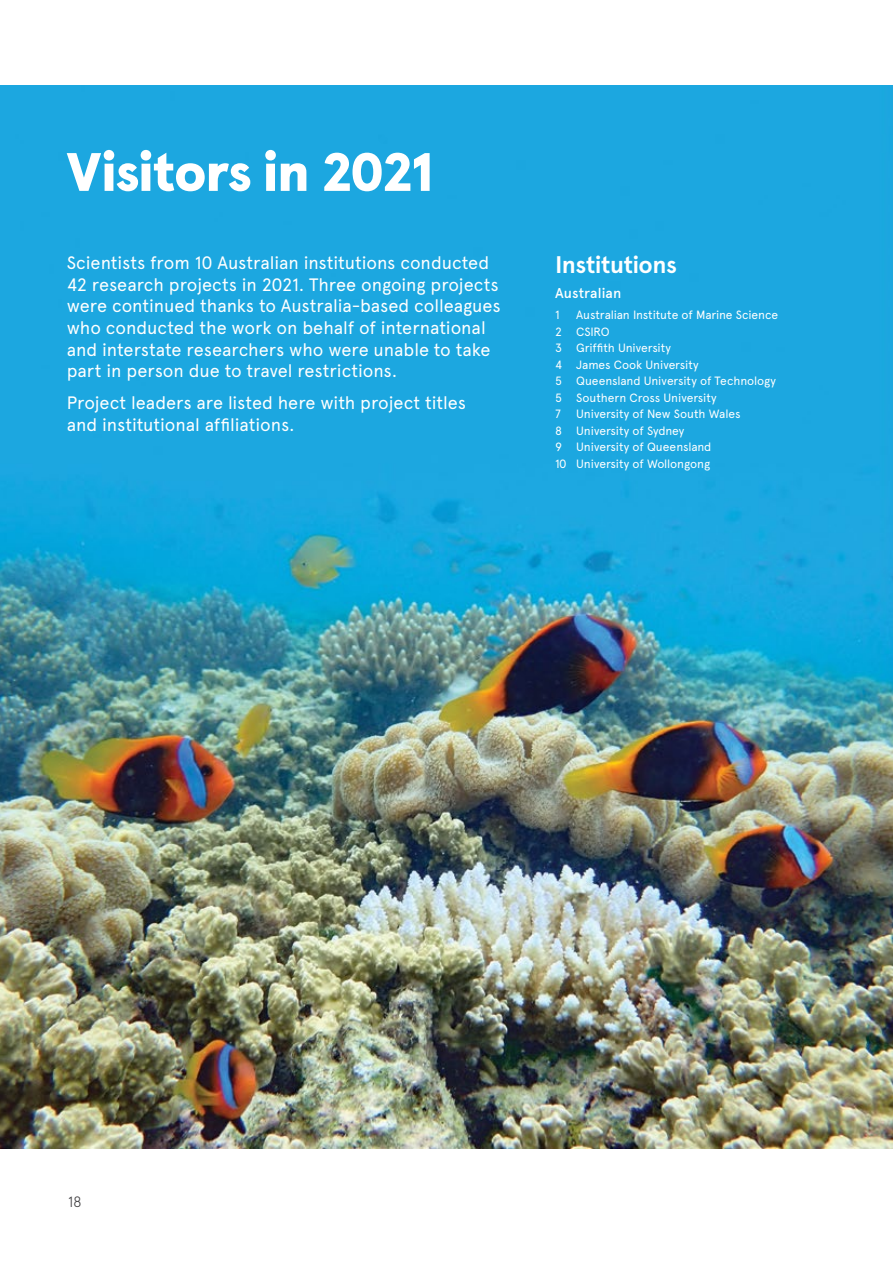
<style>
.page{position:relative;width:893px;height:1263px;background:#fff}
.page>*{position:absolute;margin:0;border:0;box-sizing:border-box;transform-origin:0 0}
.t1{font:900 54px "Apercu Pro";letter-spacing:-.03em;color:#fff}
.t2{font:700 24px "Apercu Pro";letter-spacing:-.015em;color:#fff}
.t3{font:18px/21.6px "Apercu Pro";letter-spacing:-.005em;color:#fff}
.t4{font:300 15px "Apercu Pro";color:#414042}
.t5{font:500 14.25px "Apercu Pro";letter-spacing:.01em;color:#fff}
.t6{font:12px/16.5px "Apercu Pro";letter-spacing:-.01em;color:#fff}
</style>
<div class="page">
<img style="left:0;top:85px;width:893px;height:1063px">
<h1 class="t1" style="left:67px;top:131px;width:369px">Visitors in 2021</h1>
<p class="t3" style="left:67px;top:251px;width:436px">Scientists from 10 Australian institutions conducted 42 research projects in 2021. Three ongoing projects were continued thanks to Australia-based colleagues who conducted the work on behalf of international and interstate researchers who were unable to take part in person due to travel restrictions.</p>
<p class="t3" style="left:67px;top:391px;width:401px">Project leaders are listed here with project titles and institutional affiliations.</p>
<h2 class="t2" style="left:555px;top:247px;width:124px">Institutions</h2>
<p class="t5" style="left:555px;top:283px;width:68px">Australian</p>
<p class="t6" style="left:555px;top:306px;width:6px">1</p>
<p class="t6" style="left:555px;top:306px;width:225px;text-indent:21px">Australian Institute of Marine Science<br>2 CSIRO<br>3 Griffith University<br>4 James Cook University<br>5 Queensland University of Technology<br>5 Southern Cross University<br>7</p>
<p class="t6" style="left:555px;top:405px;width:187px;text-indent:21px">University of New South Wales<br>8 University of Sydney<br>9 University of Queensland<br>10 University of Wollongong</p>
<p class="t4" style="left:68px;top:1191px;width:15px">18</p>
</div>
